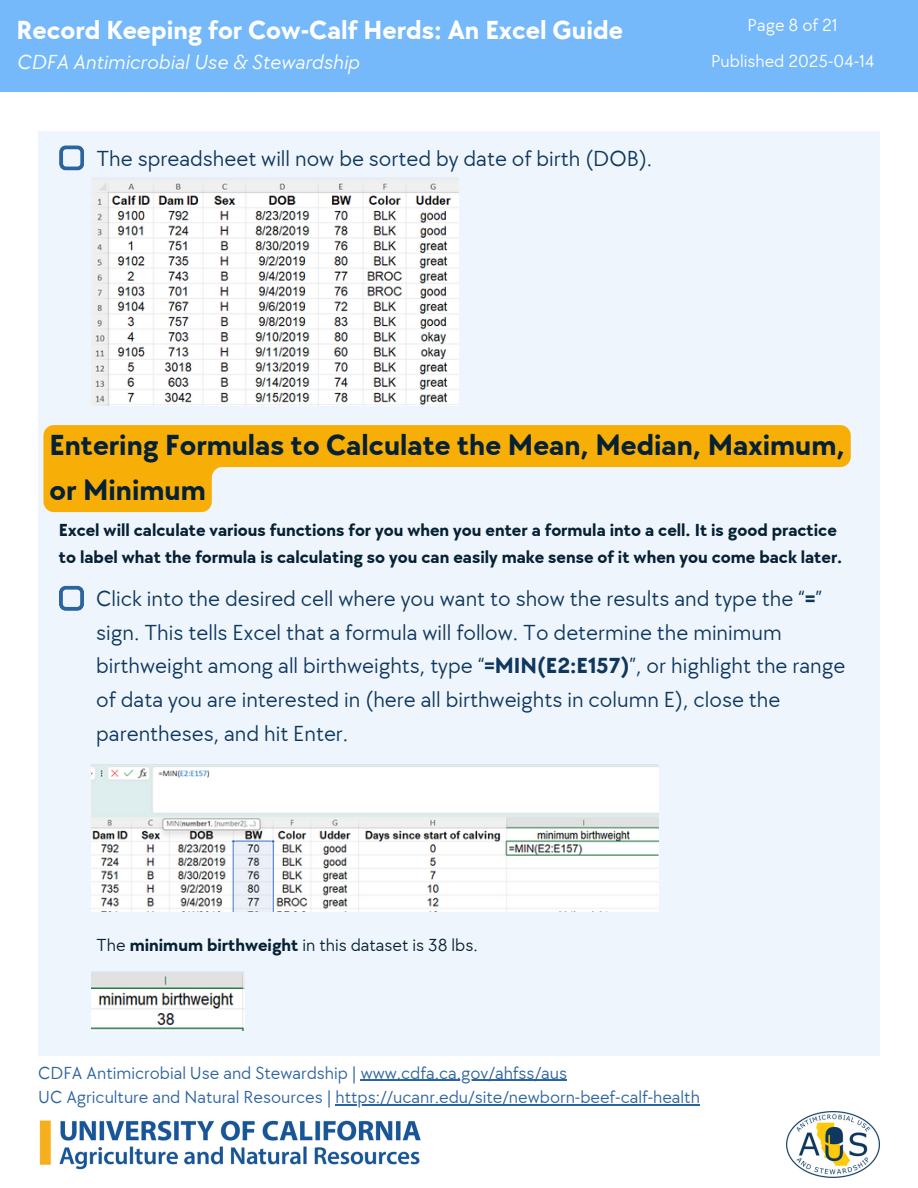
<style>
.page{position:relative;width:918px;height:1188px;background:#fff}
.page>*{position:absolute;margin:0;border:0;box-sizing:border-box;transform-origin:0 0}
.t1{font:700 30px/45px "TT Chocolates";color:#062133}
.t2{font:700 27px "TT Chocolates";color:#fff}
.t3{font:22.5px/33.8px "TT Chocolates";color:#0f375d}
.t4{font:italic 21px "TT Chocolates";color:#fff}
.t5{font:700 18px/27px "TT Chocolates";color:#062133}
.t6{font:18px "TT Chocolates";color:#2c64a0}
.t7{font:18px "TT Chocolates";color:#062133}
.t8{font:18px "TT Chocolates";color:#fff}
.s1{font-weight:700}
</style>
<div class="page">
<div style="left:38px;top:131px;width:842px;height:924px;background:#eef5fc"></div>
<svg style="left:59px;top:145px;width:25px;height:25px"></svg>
<svg style="left:59px;top:586px;width:25px;height:24px"></svg>
<img style="left:92px;top:765px;width:567px;height:147px">
<img style="left:92px;top:972px;width:153px;height:58px">
<div style="left:0;top:0;width:918px;height:92px;background:#75b9fa"></div>
<img style="left:92px;top:178px;width:367px;height:228px">
<svg style="left:43px;top:425px;width:808px;height:87px;fill:#f7ae07"></svg>
<img style="left:786px;top:1111px;width:94px;height:67px">
<img style="left:39px;top:1120px;width:382px;height:50px">
<hr style="left:361px;top:1080px;width:206px;height:1px;background:#2c64a0">
<hr style="left:335px;top:1104px;width:365px;height:1px;background:#2c64a0">
<h2 class="t2" style="left:17px;top:14px;width:608px">Record Keeping for Cow-Calf Herds: An Excel Guide</h2>
<p class="t4" style="left:17px;top:50px;width:344px">CDFA Antimicrobial Use &amp; Stewardship</p>
<p class="t3" style="left:96px;top:142px;width:557px">The spreadsheet will now be sorted by date of birth (DOB).</p>
<h1 class="t8" style="left:748px;top:14px;width:92px">Page 8 of 21</h1>
<h3 class="t8" style="left:711px;top:50px;width:165px">Published 2025-04-14</h3>
<h1 class="t1" style="left:49px;top:424px;width:797px">Entering Formulas to Calculate the Mean, Median, Maximum, or Minimum</h1>
<h2 class="t5" style="left:59px;top:517px;width:785px">Excel will calculate various functions for you when you enter a formula into a cell. It is good practice to label what the formula is calculating so you can easily make sense of it when you come back later.</h2>
<p class="t3" style="left:96px;top:582px;width:751px">Click into the desired cell where you want to show the results and type the “<span class="s1">=</span>” sign. This tells Excel that a formula will follow. To determine the minimum birthweight among all birthweights, type “<span class="s1">=MIN(E2:E157)</span>”, or highlight the range of data you are interested in (here all birthweights in column E), close the parentheses, and hit Enter.</p>
<p class="t7" style="left:97px;top:935px;width:383px">The <span class="s1">minimum birthweight</span> in this dataset is 38 lbs.</p>
<p class="t6" style="left:38px;top:1062px;width:530px">CDFA Antimicrobial Use and Stewardship | www.cdfa.ca.gov/ahfss/aus</p>
<p class="t6" style="left:38px;top:1087px;width:663px">UC Agriculture and Natural Resources | https://ucanr.edu/site/newborn-beef-calf-health</p>
</div>
